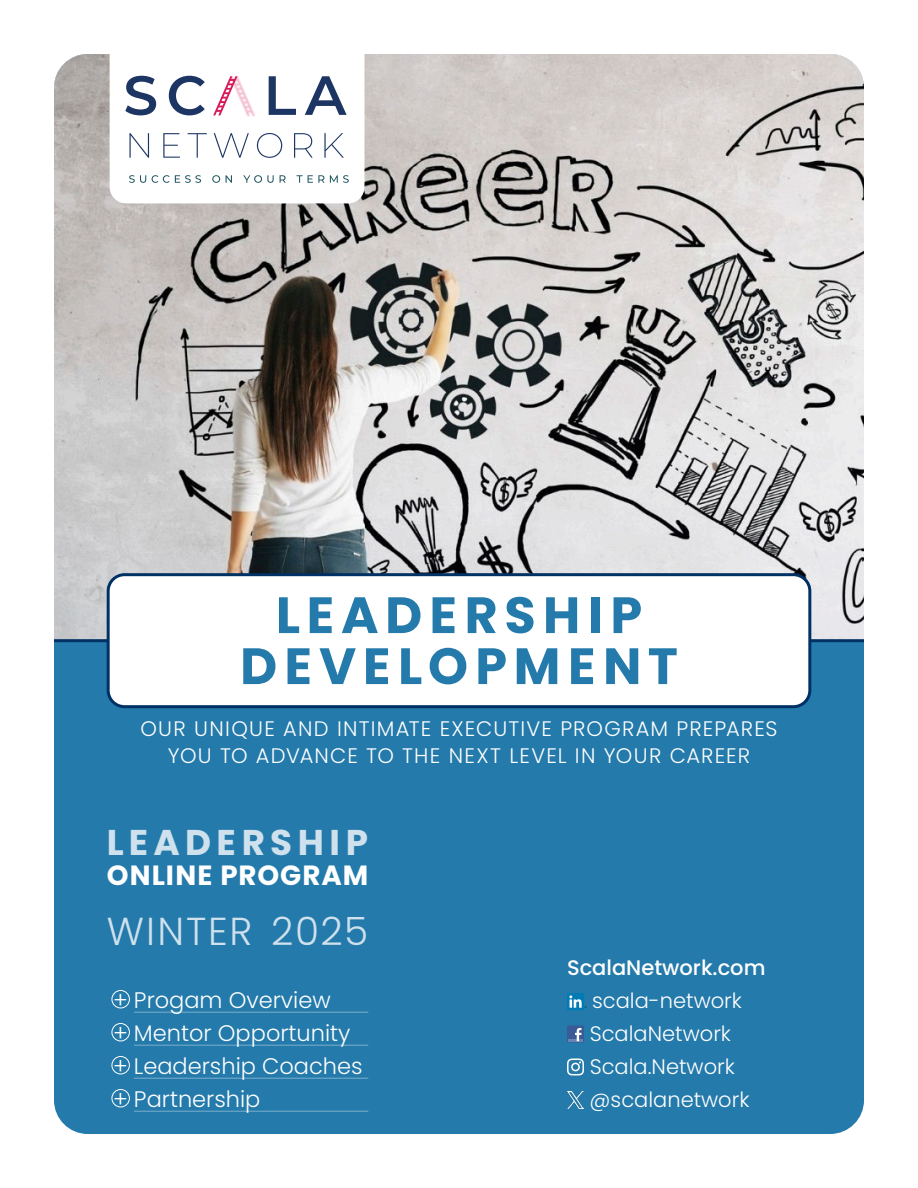
<style>
.page{position:relative;width:918px;height:1188px;background:#fff}
.page>*{position:absolute;margin:0;border:0;box-sizing:border-box;transform-origin:0 0}
.t1{font:700 51px/51px "Poppins";letter-spacing:.14em;color:#247aab;text-align:center}
.t2{font:300 39px "Poppins";letter-spacing:.045em;color:#cfe1ec}
.t3{font:700 35.7px "Poppins";letter-spacing:.155em;color:#cfe1ec}
.t4{font:700 27.75px "Poppins";letter-spacing:.04em;color:#fff}
.index_front{font:300 22.5px "Poppins";color:#fff}
.cover_sub{font:300 21px/27px "Poppins";letter-spacing:.045em;color:#fff;text-align:center}
.cover_sub-2{font:300 21px "Poppins";color:#fff}
.t5{font:500 21px "Poppins";color:#fff}
</style>
<div class="page">
<div style="left:54px;top:54px;width:810px;height:1080px;background:#247aab;border-radius:34px"></div>
<hr style="left:134px;top:1111px;width:234px;height:1px;background:#7bafcc">
<div style="left:112px;top:1089px;width:18px;height:18px;border:1px solid #fff;border-radius:50%"></div>
<hr style="left:134px;top:1078px;width:234px;height:1px;background:#7bafcc">
<div style="left:112px;top:1056px;width:18px;height:18px;border:1px solid #fff;border-radius:50%"></div>
<img style="left:54px;top:54px;width:810px;height:585px">
<div style="left:110px;top:0;width:255px;height:203px;background:#fff;border-radius:16px"></div>
<svg style="left:125px;top:76px;width:31px;height:39px"></svg>
<svg style="left:169px;top:76px;width:36px;height:39px"></svg>
<svg style="left:274px;top:76px;width:22px;height:39px"></svg>
<svg style="left:305px;top:76px;width:42px;height:39px"></svg>
<svg style="left:129px;top:133px;width:20px;height:25px"></svg>
<svg style="left:163px;top:133px;width:17px;height:25px"></svg>
<svg style="left:188px;top:133px;width:19px;height:25px"></svg>
<svg style="left:214px;top:134px;width:35px;height:24px"></svg>
<svg style="left:257px;top:133px;width:25px;height:25px"></svg>
<svg style="left:294px;top:133px;width:19px;height:25px"></svg>
<svg style="left:324px;top:133px;width:20px;height:25px"></svg>
<img style="left:213px;top:76px;width:61px;height:58px">
<svg style="left:213px;top:76px;width:25px;height:39px"></svg>
<svg style="left:129px;top:175px;width:17px;height:8px"></svg>
<svg style="left:152px;top:175px;width:49px;height:8px"></svg>
<svg style="left:212px;top:175px;width:8px;height:8px"></svg>
<svg style="left:226px;top:175px;width:6px;height:8px"></svg>
<svg style="left:243px;top:175px;width:31px;height:8px"></svg>
<svg style="left:280px;top:175px;width:6px;height:8px"></svg>
<svg style="left:297px;top:175px;width:52px;height:8px"></svg>
<hr style="left:54px;top:639px;width:810px;height:3px;background:#003165">
<div style="left:108px;top:575px;width:702px;height:132px;background:#fff;border-radius:16px"></div>
<div style="left:107px;top:573px;width:704px;height:135px;border:3px solid #003165;border-radius:16px"></div>
<hr style="left:134px;top:1012px;width:234px;height:1px;background:#7bafcc">
<div style="left:112px;top:990px;width:18px;height:18px;border:1px solid #fff;border-radius:50%"></div>
<hr style="left:134px;top:1045px;width:234px;height:1px;background:#7bafcc">
<div style="left:112px;top:1023px;width:18px;height:18px;border:1px solid #fff;border-radius:50%"></div>
<div style="left:567px;top:993px;width:17px;height:17px;background:#007bb5"></div>
<svg style="left:569px;top:995px;width:17px;height:13px"></svg>
<div style="left:567px;top:1025px;width:17px;height:17px;background:#3b5a98"></div>
<svg style="left:568px;top:1028px;width:15px;height:13px"></svg>
<svg style="left:567px;top:1058px;width:17px;height:18px"></svg>
<img style="left:567px;top:1092px;width:17px;height:16px">
<p class="t1" style="left:240px;top:590px;width:439px">LEADERSHIP<br>DEVELOPMENT</p>
<p class="cover_sub" style="left:140px;top:715px;width:639px">OUR UNIQUE AND INTIMATE EXECUTIVE PROGRAM PREPARES<br>YOU TO ADVANCE TO THE NEXT LEVEL IN YOUR CAREER</p>
<p class="t3" style="left:107px;top:822px;width:263px">LEADERSHIP</p>
<p class="t4" style="left:107px;top:859px;width:263px">ONLINE PROGRAM</p>
<p class="t2" style="left:107px;top:909px;width:263px">WINTER 2025</p>
<p class="index_front" style="left:113px;top:987px;width:219px">+ Progam Overview</p>
<p class="index_front" style="left:113px;top:1020px;width:239px">+ Mentor Opportunity</p>
<p class="index_front" style="left:113px;top:1053px;width:251px">+ Leadership Coaches</p>
<p class="index_front" style="left:113px;top:1086px;width:149px">+ Partnership</p>
<p class="t5" style="left:567px;top:955px;width:200px">ScalaNetwork.com</p>
<p class="cover_sub-2" style="left:592px;top:988px;width:151px">scala-network</p>
<p class="cover_sub-2" style="left:590px;top:1021px;width:143px">ScalaNetwork</p>
<p class="cover_sub-2" style="left:590px;top:1054px;width:147px">Scala.Network</p>
<p class="cover_sub-2" style="left:590px;top:1087px;width:161px">@scalanetwork</p>
</div>
